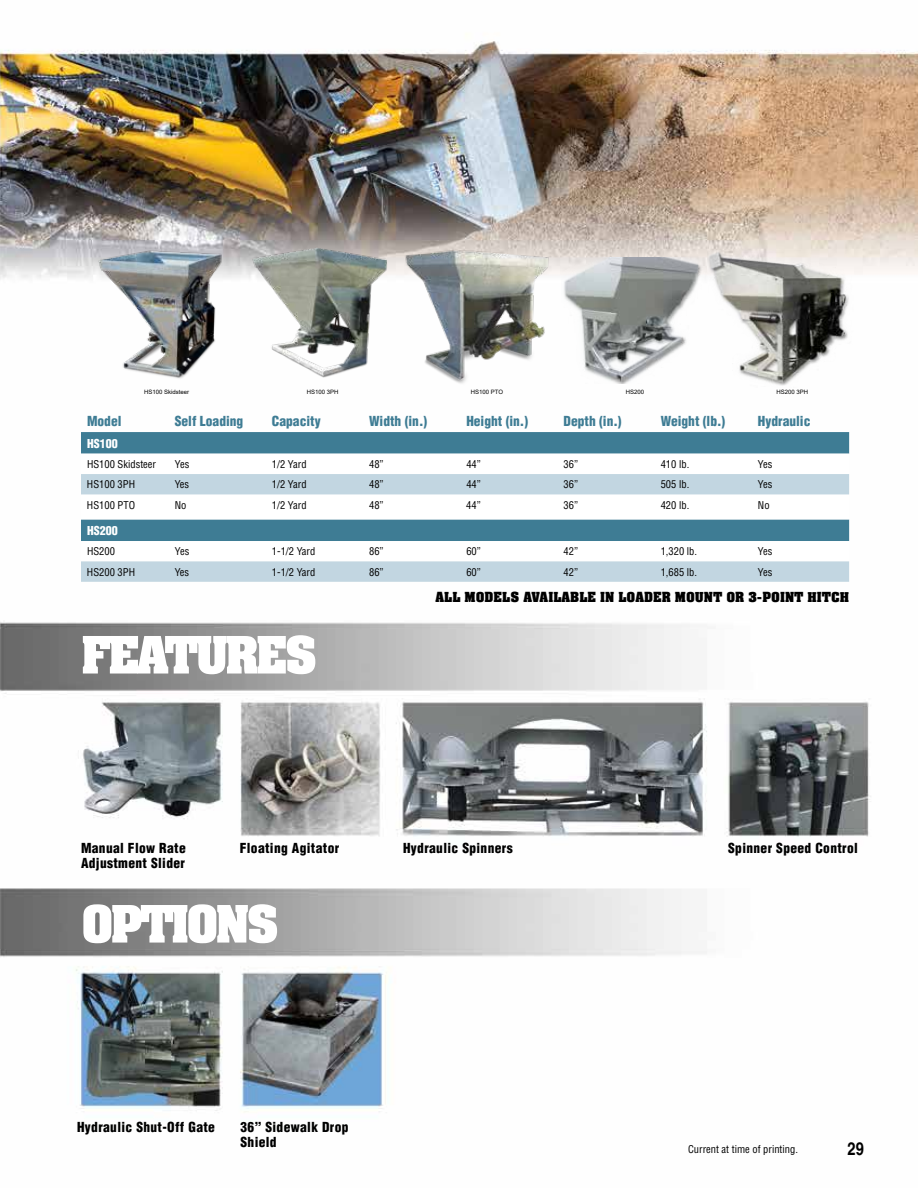
<style>
.page{position:relative;width:918px;height:1188px;background:#fff}
.page>*{position:absolute;margin:0;border:0;box-sizing:border-box;transform-origin:0 0}
.t1{font:56.25px "Aachen Bold Plain";letter-spacing:-.06em;color:#fff}
.t2{font:700 condensed 18px "Helvetica";color:#000}
.t3{font:15.15px "Aachen Bold Plain";color:#000}
.t4{font:900 condensed 13.5px/15.5px "Helvetica";letter-spacing:.025em;color:#000}
.t5{font:900 condensed 13.5px "Helvetica";color:#3e7c94}
.t6{font:900 condensed 12px "Helvetica";color:#fff}
.t7{font:condensed 10.5px "Helvetica";color:#000}
.t8{font:6px "Arial";color:#000}
</style>
<div class="page">
<img style="left:0;top:41px;width:918px;height:1071px">
<img style="left:562px;top:258px;width:145px;height:126px">
<img style="left:248px;top:234px;width:150px;height:149px">
<img style="left:398px;top:243px;width:164px;height:148px">
<img style="left:707px;top:250px;width:150px;height:138px">
<img style="left:85px;top:237px;width:155px;height:143px">
<svg style="left:81px;top:432px;width:768px;height:22px;background:#437f96"></svg>
<svg style="left:81px;top:454px;width:768px;height:20px"></svg>
<svg style="left:81px;top:474px;width:768px;height:108px"></svg>
<p class="t8" style="left:144px;top:388px;width:47px">HS100 Skidsteer</p>
<p class="t8" style="left:307px;top:388px;width:33px">HS100 3PH</p>
<p class="t8" style="left:471px;top:388px;width:34px">HS100 PTO</p>
<p class="t8" style="left:626px;top:388px;width:20px">HS200</p>
<p class="t8" style="left:777px;top:388px;width:33px">HS200 3PH</p>
<p class="t5" style="left:87px;top:413px;width:36px">Model</p>
<p class="t5" style="left:175px;top:413px;width:70px">Self Loading</p>
<p class="t5" style="left:272px;top:413px;width:50px">Capacity</p>
<p class="t5" style="left:369px;top:413px;width:60px">Width (in.)</p>
<p class="t5" style="left:466px;top:413px;width:63px">Height (in.)</p>
<p class="t5" style="left:564px;top:413px;width:60px">Depth (in.)</p>
<p class="t5" style="left:661px;top:413px;width:66px">Weight (lb.)</p>
<p class="t5" style="left:758px;top:413px;width:54px">Hydraulic</p>
<p class="t6" style="left:87px;top:436px;width:32px">HS100</p>
<p class="t7" style="left:87px;top:458px;width:71px">HS100 Skidsteer</p>
<p class="t7" style="left:175px;top:458px;width:16px">Yes</p>
<p class="t7" style="left:272px;top:458px;width:36px">1/2 Yard</p>
<p class="t7" style="left:369px;top:458px;width:16px">48”</p>
<p class="t7" style="left:466px;top:458px;width:16px">44”</p>
<p class="t7" style="left:564px;top:458px;width:16px">36”</p>
<p class="t7" style="left:661px;top:458px;width:30px">410 lb.</p>
<p class="t7" style="left:758px;top:458px;width:16px">Yes</p>
<p class="t7" style="left:87px;top:478px;width:50px">HS100 3PH</p>
<p class="t7" style="left:175px;top:478px;width:16px">Yes</p>
<p class="t7" style="left:272px;top:478px;width:36px">1/2 Yard</p>
<p class="t7" style="left:369px;top:478px;width:16px">48”</p>
<p class="t7" style="left:466px;top:478px;width:16px">44”</p>
<p class="t7" style="left:564px;top:478px;width:16px">36”</p>
<p class="t7" style="left:661px;top:478px;width:30px">505 lb.</p>
<p class="t7" style="left:758px;top:478px;width:16px">Yes</p>
<p class="t7" style="left:87px;top:498px;width:50px">HS100 PTO</p>
<p class="t7" style="left:175px;top:498px;width:13px">No</p>
<p class="t7" style="left:272px;top:498px;width:36px">1/2 Yard</p>
<p class="t7" style="left:369px;top:498px;width:16px">48”</p>
<p class="t7" style="left:466px;top:498px;width:16px">44”</p>
<p class="t7" style="left:564px;top:498px;width:16px">36”</p>
<p class="t7" style="left:661px;top:498px;width:30px">420 lb.</p>
<p class="t7" style="left:758px;top:498px;width:13px">No</p>
<p class="t6" style="left:87px;top:523px;width:32px">HS200</p>
<p class="t7" style="left:87px;top:545px;width:30px">HS200</p>
<p class="t7" style="left:175px;top:545px;width:16px">Yes</p>
<p class="t7" style="left:272px;top:545px;width:45px">1-1/2 Yard</p>
<p class="t7" style="left:369px;top:545px;width:16px">86”</p>
<p class="t7" style="left:466px;top:545px;width:16px">60”</p>
<p class="t7" style="left:564px;top:545px;width:16px">42”</p>
<p class="t7" style="left:661px;top:545px;width:38px">1,320 lb.</p>
<p class="t7" style="left:758px;top:545px;width:16px">Yes</p>
<p class="t7" style="left:87px;top:565px;width:50px">HS200 3PH</p>
<p class="t7" style="left:175px;top:565px;width:16px">Yes</p>
<p class="t7" style="left:272px;top:565px;width:45px">1-1/2 Yard</p>
<p class="t7" style="left:369px;top:565px;width:16px">86”</p>
<p class="t7" style="left:466px;top:565px;width:16px">60”</p>
<p class="t7" style="left:564px;top:565px;width:16px">42”</p>
<p class="t7" style="left:661px;top:565px;width:38px">1,685 lb.</p>
<p class="t7" style="left:758px;top:565px;width:16px">Yes</p>
<h1 class="t1" style="left:81px;top:624px;width:238px">FEATURES</h1>
<h3 class="t3" style="left:436px;top:588px;width:415px">ALL MODELS AVAILABLE IN LOADER MOUNT OR 3-POINT HITCH</h3>
<p class="t4" style="left:81px;top:840px;width:106px">Manual Flow Rate<br>Adjustment Slider</p>
<p class="t4" style="left:240px;top:840px;width:101px">Floating Agitator</p>
<h1 class="t1" style="left:81px;top:893px;width:200px">OPTIONS</h1>
<p class="t4" style="left:403px;top:840px;width:111px">Hydraulic Spinners</p>
<p class="t4" style="left:728px;top:840px;width:131px">Spinner Speed Control</p>
<p class="t4" style="left:77px;top:1119px;width:139px">Hydraulic Shut-Off Gate</p>
<p class="t4" style="left:241px;top:1119px;width:110px">36” Sidewalk Drop<br>Shield</p>
<p class="t7" style="left:688px;top:1142px;width:111px">Current at time of printing.</p>
<h2 class="t2" style="left:848px;top:1138px;width:18px">29</h2>
</div>
